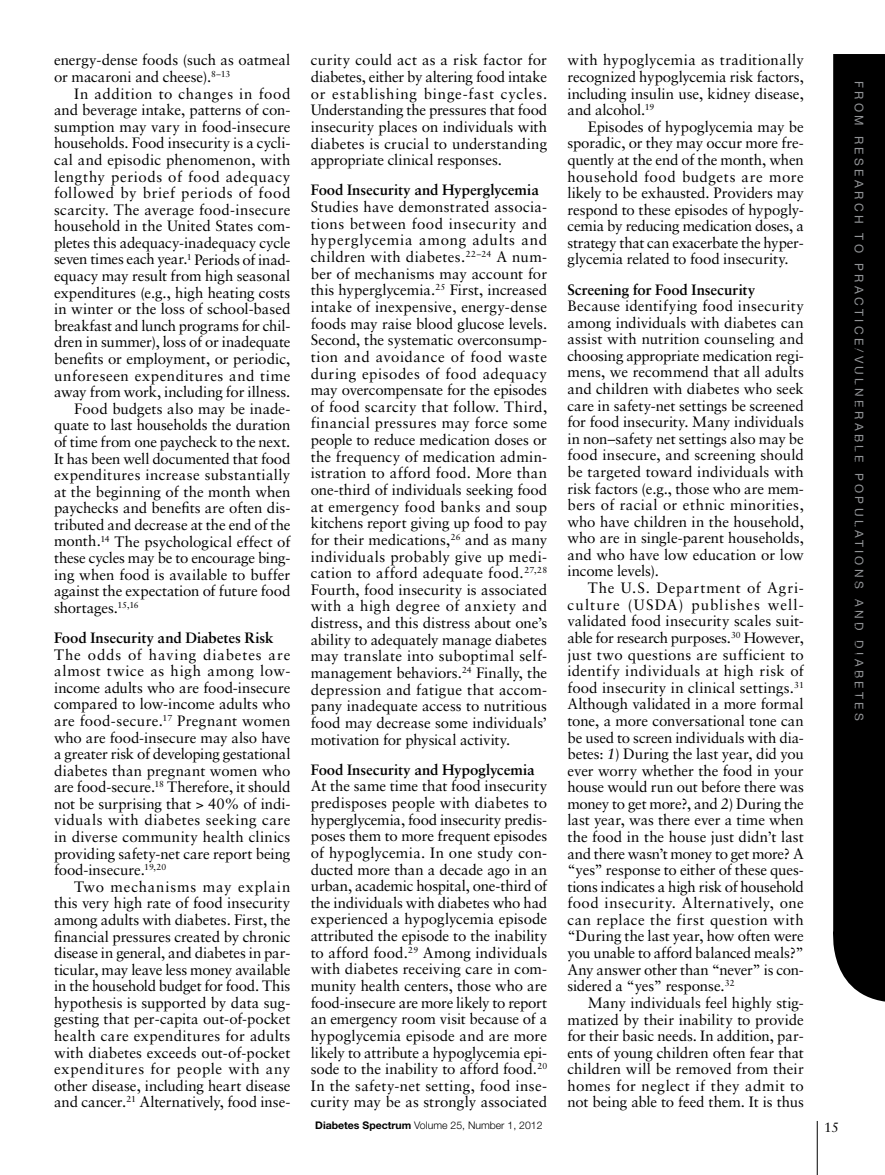
<style>
.page{position:relative;width:885px;height:1175px;background:#fff}
.page>*{position:absolute;margin:0;border:0;box-sizing:border-box;transform-origin:0 0}
.t1{font:15px/16.6px "Sabon LT Std";letter-spacing:-.005em;color:#000;text-align:justify}
.t2{font:700 15px "Sabon LT Std";color:#000}
.t3{font:15px "Sabon LT Std";letter-spacing:.035em;color:#000}
.t4{font:15px "Sabon LT Std";letter-spacing:.025em;color:#000}
.t5{font:15px "Sabon LT Std";letter-spacing:.02em;color:#000}
.t6{font:15px "Sabon LT Std";letter-spacing:-.025em;color:#000}
.t7{font:15px "Sabon LT Std";letter-spacing:.04em;color:#000}
.t8{font:13.5px "Sabon LT Std";color:#000}
.t9{font:12px "Helvetica Neue";letter-spacing:.28em;color:#939598}
.t10{font:300 10.5px "Helvetica Neue LT Std";color:#000}
.s1{font-style:italic}
.s2{font-weight:700}
</style>
<div class="page">
<hr style="left:816px;top:1120px;width:1px;height:54px;background:#000">
<svg style="left:833px;top:54px;width:51px;height:948px;background:#070707"></svg>
<p class="t1" style="left:54px;top:52px;width:238px">energy-dense foods (such as oatmeal or macaroni and cheese).<sup>8–13</sup></p>
<p class="t3" style="left:74px;top:84px;width:218px">In addition to changes in food</p>
<p class="t1" style="left:54px;top:102px;width:238px">and beverage intake, patterns of con-</p>
<p class="t1" style="left:54px;top:118px;width:238px">sumption may vary in food-insecure</p>
<p class="t1" style="left:54px;top:135px;width:238px">households. Food insecurity is a cycli-</p>
<p class="t1" style="left:54px;top:151px;width:238px">cal and episodic phenomenon, with</p>
<p class="t3" style="left:54px;top:167px;width:238px">lengthy periods of food adequacy</p>
<p class="t3" style="left:54px;top:184px;width:238px">followed by brief periods of food</p>
<p class="t5" style="left:54px;top:200px;width:238px">scarcity. The average food-insecure</p>
<p class="t1" style="left:54px;top:218px;width:238px">household in the United States com-</p>
<p class="t1" style="left:54px;top:234px;width:238px">pletes this adequacy-inadequacy cycle</p>
<p class="t1" style="left:54px;top:251px;width:238px">seven times each year.<sup>1</sup> Periods of inad-</p>
<p class="t1" style="left:54px;top:267px;width:238px">equacy may result from high seasonal</p>
<p class="t1" style="left:54px;top:284px;width:238px">expenditures (e.g., high heating costs</p>
<p class="t1" style="left:54px;top:300px;width:238px">in winter or the loss of school-based</p>
<p class="t1" style="left:54px;top:317px;width:238px">breakfast and lunch programs for chil-</p>
<p class="t1" style="left:54px;top:334px;width:238px">dren in summer), loss of or inadequate</p>
<p class="t1" style="left:54px;top:350px;width:238px">benefits or employment, or periodic,</p>
<p class="t7" style="left:54px;top:366px;width:238px">unforeseen expenditures and time</p>
<p class="t1" style="left:54px;top:383px;width:238px">away from work, including for illness.</p>
<p class="t1" style="left:74px;top:400px;width:218px">Food budgets also may be inade-</p>
<p class="t1" style="left:54px;top:416px;width:238px">quate to last households the duration</p>
<p class="t6" style="left:54px;top:433px;width:238px">of time from one paycheck to the next.</p>
<p class="t1" style="left:54px;top:450px;width:238px">It has been well documented that food</p>
<p class="t4" style="left:54px;top:466px;width:238px">expenditures increase substantially</p>
<p class="t1" style="left:54px;top:483px;width:238px">at the beginning of the month when</p>
<p class="t1" style="left:54px;top:499px;width:238px">paychecks and benefits are often dis-</p>
<p class="t1" style="left:54px;top:516px;width:238px">tributed and decrease at the end of the</p>
<p class="t1" style="left:54px;top:533px;width:238px">month.<sup>14</sup> The psychological effect of</p>
<p class="t1" style="left:54px;top:549px;width:238px">these cycles may be to encourage bing-</p>
<p class="t1" style="left:54px;top:566px;width:238px">ing when food is available to buffer</p>
<p class="t1" style="left:54px;top:582px;width:238px">against the expectation of future food</p>
<p class="t1" style="left:54px;top:599px;width:86px">shortages.<sup>15,16</sup></p>
<p class="t2" style="left:54px;top:628px;width:221px">Food Insecurity and Diabetes Risk</p>
<p class="t1" style="left:54px;top:646px;width:238px">The odds of having diabetes are almost twice as high among low&shy;income adults who are food-insecure compared to low-income adults who are food-secure.<sup>17</sup> Pregnant women who are food-insecure may also have a greater risk of developing gestational diabetes than pregnant women who are food-secure.<sup>18</sup> Therefore, it should not be surprising that 40% of indi&shy;viduals with diabetes seeking care in diverse community health clinics providing safety-net care report being food-insecure.<sup>19,20</sup></p>
<p class="t1" style="left:54px;top:878px;width:238px;text-indent:20px">Two mechanisms may explain this very high rate of food insecurity among adults with diabetes. First, the financial pressures created by chronic disease in general, and diabetes in par&shy;ticular, may leave less money available in the household budget for food. This hypothesis is supported by data sug&shy;gesting that per-capita out-of-pocket health care expenditures for adults with diabetes exceeds out-of-pocket expenditures for people with any other disease, including heart disease and cancer.<sup>21</sup> Alternatively, food inse-</p>
<p class="t1" style="left:310px;top:52px;width:238px">curity could act as a risk factor for diabetes, either by altering food intake or establishing binge-fast cycles.<br>Understanding the pressures that food insecurity places on individuals with diabetes is crucial to understanding appropriate clinical responses.</p>
<p class="t2" style="left:310px;top:181px;width:229px">Food Insecurity and Hyperglycemia</p>
<p class="t1" style="left:310px;top:198px;width:238px">Studies have demonstrated associa&shy;tions between food insecurity and hyperglycemia among adults and children with diabetes.<sup>22–24</sup> A num&shy;ber of mechanisms may account for this hyperglycemia.<sup>25</sup> First, increased intake of inexpensive, energy-dense foods may raise blood glucose levels.<br>Second, the systematic overconsump&shy;tion and avoidance of food waste during episodes of food adequacy may overcompensate for the episodes of food scarcity that follow. Third, financial pressures may force some people to reduce medication doses or the frequency of medication admin&shy;istration to afford food. More than one-third of individuals seeking food at emergency food banks and soup kitchens report giving up food to pay for their medications,<sup>26</sup> and as many individuals probably give up medi&shy;cation to afford adequate food.<sup>27,28<br></sup>Fourth, food insecurity is associated with a high degree of anxiety and distress, and this distress about one’s ability to adequately manage diabetes may translate into suboptimal self&shy;management behaviors.<sup>24</sup> Finally, the depression and fatigue that accom&shy;pany inadequate access to nutritious food may decrease some individuals’ motivation for physical activity.</p>
<p class="t2" style="left:310px;top:760px;width:225px">Food Insecurity and Hypoglycemia</p>
<p class="t1" style="left:310px;top:777px;width:238px">At the same time that food insecurity predisposes people with diabetes to hyperglycemia, food insecurity predis&shy;poses them to more frequent episodes of hypoglycemia. In one study con&shy;ducted more than a decade ago in an urban, academic hospital, one-third of the individuals with diabetes who had experienced a hypoglycemia episode attributed the episode to the inability to afford food.<sup>29</sup> Among individuals with diabetes receiving care in com&shy;munity health centers, those who are food-insecure are more likely to report an emergency room visit because of a hypoglycemia episode and are more likely to attribute a hypoglycemia epi&shy;sode to the inability to afford food.<sup>20<br></sup>In the safety-net setting, food inse&shy;curity may be as strongly associated</p>
<p class="t1" style="left:567px;top:52px;width:238px">with hypoglycemia as traditionally recognized hypoglycemia risk factors, including insulin use, kidney disease, and alcohol.<sup>19</sup></p>
<p class="t1" style="left:567px;top:118px;width:238px;text-indent:20px">Episodes of hypoglycemia may be sporadic, or they may occur more fre&shy;quently at the end of the month, when household food budgets are more likely to be exhausted. Providers may respond to these episodes of hypogly&shy;cemia by reducing medication doses, a strategy that can exacerbate the hyper&shy;glycemia related to food insecurity.</p>
<p class="t2" style="left:567px;top:280px;width:189px">Screening for Food Insecurity</p>
<p class="t1" style="left:567px;top:297px;width:238px">Because identifying food insecurity among individuals with diabetes can assist with nutrition counseling and choosing appropriate medication regi&shy;mens, we recommend that all adults and children with diabetes who seek care in safety-net settings be screened for food insecurity. Many individuals in non–safety net settings also may be food insecure, and screening should be targeted toward individuals with risk factors (e.g., those who are mem&shy;bers of racial or ethnic minorities, who have children in the household, who are in single-parent households, and who have low education or low income levels).</p>
<p class="t1" style="left:567px;top:579px;width:238px;text-indent:20px">The U.S. Department of Agri&shy;culture (USDA) publishes well&shy;validated food insecurity scales suit&shy;able for research purposes.<sup>30</sup> However, just two questions are sufficient to identify individuals at high risk of food insecurity in clinical settings.<sup>31<br></sup>Although validated in a more formal tone, a more conversational tone can be used to screen individuals with dia&shy;betes: <span class="s1">1</span>) During the last year, did you ever worry whether the food in your house would run out before there was money to get more?, and <span class="s1">2</span>) During the last year, was there ever a time when the food in the house just didn’t last and there wasn’t money to get more? A “yes” response to either of these ques&shy;tions indicates a high risk of household food insecurity. Alternatively, one can replace the first question with “During the last year, how often were you unable to afford balanced meals?” Any answer other than “never” is con&shy;sidered a “yes” response.<sup>32</sup></p>
<p class="t1" style="left:567px;top:994px;width:238px;text-indent:20px">Many individuals feel highly stig&shy;matized by their inability to provide for their basic needs. In addition, par&shy;ents of young children often fear that children will be removed from their homes for neglect if they admit to not being able to feed them. It is thus</p>
<p class="t10" style="left:315px;top:1119px;width:229px"><span class="s2">Diabetes Spectrum</span> Volume 25, Number 1, 2012</p>
<p class="t8" style="left:823px;top:1119px;width:17px">15</p>
<p class="t9" style="left:866px;top:81px;width:641px;rotate:90deg">From Research to Practice/Vulnerable Pop ulations and D iabetes</p>
</div>
